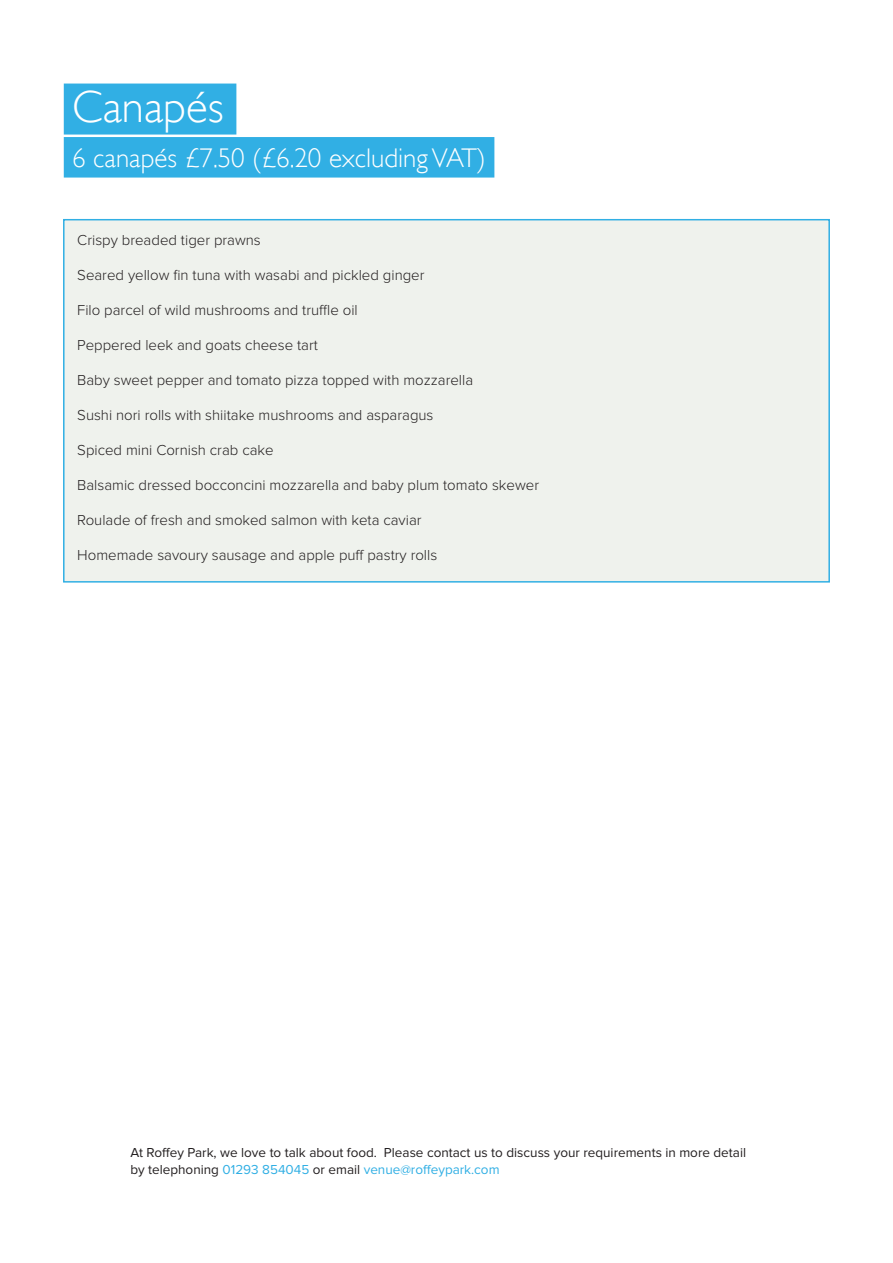
<style>
.page{position:relative;width:893px;height:1263px;background:#fff}
.page>*{position:absolute;margin:0;border:0;box-sizing:border-box;transform-origin:0 0}
.Page_Heading_Pink{font:300 45px "Gill Sans";color:#fff}
.Sub_heading_Pink{font:300 27px "Gill Sans";color:#fff}
.t1{font:300 15px "Proxima Nova";color:#231f20}
.t2{font:13.5px/16.5px "Proxima Nova";color:#231f20}
.s1{color:#31afe4}
</style>
<div class="page">
<div style="left:64px;top:84px;width:172px;height:51px;background:#31afe4"></div>
<div style="left:64px;top:137px;width:430px;height:41px;background:#31afe4"></div>
<div style="left:64px;top:220px;width:765px;height:362px;background:#eff2ed"></div>
<div style="left:63px;top:219px;width:767px;height:364px;border:2px solid #31afe4"></div>
<p class="Page_Heading_Pink" style="left:72px;top:81px;width:153px">Canapés</p>
<p class="Sub_heading_Pink" style="left:72px;top:142px;width:415px">6 canapés £7.50 (£6.20 excluding VAT)</p>
<p class="t1" style="left:77px;top:231px;width:185px">Crispy breaded tiger prawns</p>
<p class="t1" style="left:77px;top:266px;width:349px">Seared yellow fin tuna with wasabi and pickled ginger</p>
<p class="t1" style="left:77px;top:301px;width:282px">Filo parcel of wild mushrooms and truffle oil</p>
<p class="t1" style="left:77px;top:336px;width:242px">Peppered leek and goats cheese tart</p>
<p class="t1" style="left:77px;top:371px;width:397px">Baby sweet pepper and tomato pizza topped with mozzarella</p>
<p class="t1" style="left:77px;top:406px;width:358px">Sushi nori rolls with shiitake mushrooms and asparagus</p>
<p class="t1" style="left:77px;top:441px;width:198px">Spiced mini Cornish crab cake</p>
<p class="t1" style="left:77px;top:476px;width:463px">Balsamic dressed bocconcini mozzarella and baby plum tomato skewer</p>
<p class="t1" style="left:77px;top:511px;width:346px">Roulade of fresh and smoked salmon with keta caviar</p>
<p class="t1" style="left:77px;top:547px;width:361px">Homemade savoury sausage and apple puff pastry rolls</p>
<p class="t2" style="left:130px;top:1145px;width:617px">At Roffey Park, we love to talk about food. Please contact us to discuss your requirements in more detail by telephoning <span class="s1">01293 854045</span> or email <span class="s1">venue@roffeypark.com</span></p>
</div>
